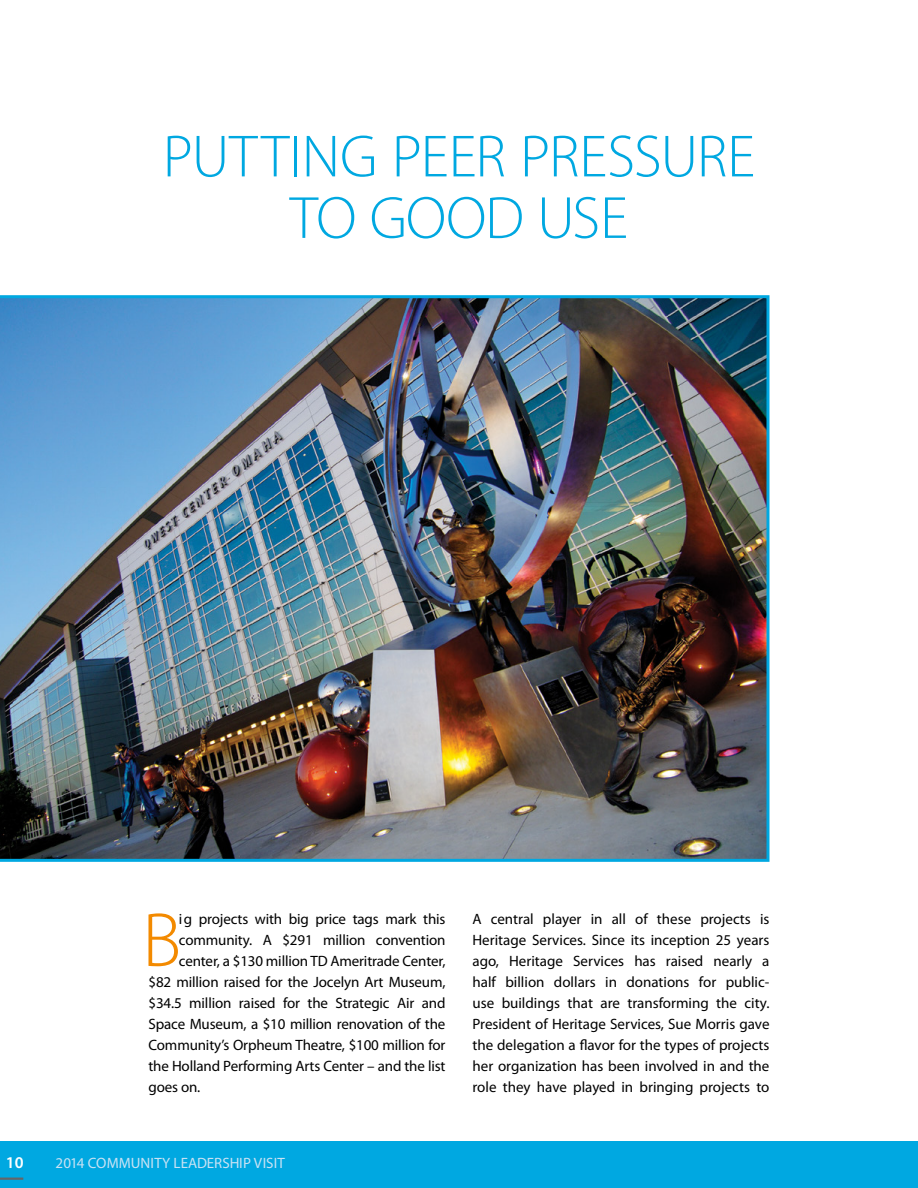
<style>
.page{position:relative;width:918px;height:1188px;background:#fff}
.page>*{position:absolute;margin:0;border:0;box-sizing:border-box;transform-origin:0 0}
.t1{font:300 77.25px "Myriad Pro";color:#f38a00}
.t2{font:300 60px/61.5px "Myriad Pro";letter-spacing:-.01em;color:#00a8e1;text-align:center}
.t3{font:600 16.5px "Myriad Pro";color:#fff}
.t4{font:15px/21px "Myriad Pro";letter-spacing:-.01em;color:#000;text-align:justify}
.t5{font:15px "Myriad Pro";color:#c9e2f4}
</style>
<div class="page">
<div style="left:0;top:1141px;width:918px;height:47px;background:#00a8e1"></div>
<hr style="left:0;top:1178px;width:23px;height:2px;background:#646569">
<img style="left:0;top:295px;width:770px;height:567px">
<h2 class="t2" style="left:163px;top:127px;width:594px">PUTTING PEER PRESSURE<br>TO GOOD USE</h2>
<h1 class="t1" style="left:142px;top:898px;width:41px">B</h1>
<p class="t4" style="left:179px;top:908px;width:268px">i g projects with big price tags mark this</p>
<p class="t4" style="left:179px;top:929px;width:268px">community. A $291 million convention</p>
<p class="t4" style="left:179px;top:950px;width:268px">center, a $130 million TD Ameritrade Center,</p>
<p class="t4" style="left:149px;top:971px;width:299px">$82 million raised for the Jocelyn Art Museum,</p>
<p class="t4" style="left:149px;top:992px;width:298px">$34.5 million raised for the Strategic Air and</p>
<p class="t4" style="left:149px;top:1013px;width:298px">Space Museum, a $10 million renovation of the</p>
<p class="t4" style="left:149px;top:1034px;width:299px">Community’s Orpheum Theatre, $100 million for</p>
<p class="t4" style="left:149px;top:1055px;width:299px">the Holland Performing Arts Center – and the list</p>
<p class="t4" style="left:149px;top:1076px;width:53px">goes on.</p>
<p class="t3" style="left:6px;top:1152px;width:19px">10</p>
<p class="t5" style="left:55px;top:1154px;width:231px">2014 COMMUNITY LEADERSHIP VISIT</p>
<p class="t4" style="left:473px;top:908px;width:299px">A central player in all of these projects is Heritage Services. Since its inception 25 years ago, Heritage Services has raised nearly a half billion dollars in donations for public&shy;use buildings that are transforming the city.<br>President of Heritage Services, Sue Morris gave the delegation a flavor for the types of projects her organization has been involved in and the role they have played in bringing projects to</p>
</div>
